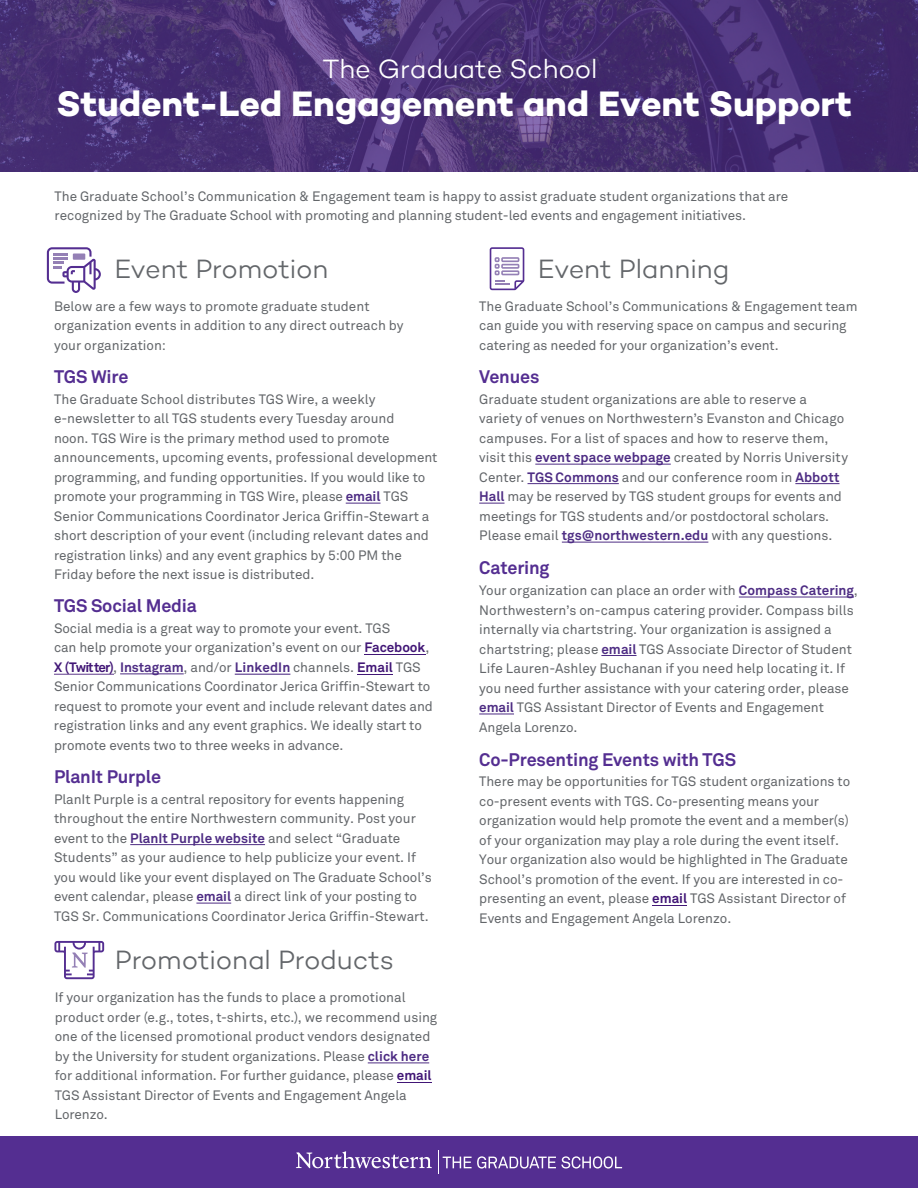
<style>
.page{position:relative;width:918px;height:1188px;background:#fff}
.page>*{position:absolute;margin:0;border:0;box-sizing:border-box;transform-origin:0 0}
.t1{font:700 36px "Campton";letter-spacing:-.005em;color:#fff}
.t2{font:300 27px "Campton";letter-spacing:-.005em;color:#63666a}
.t3{font:300 27px "Campton";letter-spacing:-.005em;color:#fff}
.t4{font:700 18px "Akkurat Pro";letter-spacing:-.01em;color:#542e91}
.t5{font:13.5px/19.5px "Akkurat Pro";letter-spacing:-.005em;color:#63666a}
.s1{font-weight:700;color:#4e2d84}
.s2{font-weight:700;color:#411676}
</style>
<div class="page">
<div style="left:0;top:1136px;width:918px;height:52px;background:#542e91"></div>
<svg style="left:296px;top:1151px;width:136px;height:17px"></svg>
<svg style="left:438px;top:1150px;width:184px;height:24px"></svg>
<img style="left:0;top:0;width:918px;height:171px">
<hr style="left:196px;top:903px;width:35px;height:1px;background:#4e2d84">
<hr style="left:130px;top:844px;width:135px;height:1px;background:#4e2d84">
<hr style="left:357px;top:674px;width:36px;height:1px;background:#411676">
<hr style="left:235px;top:674px;width:55px;height:1px;background:#4e2d84">
<hr style="left:120px;top:674px;width:64px;height:1px;background:#4e2d84">
<hr style="left:54px;top:674px;width:60px;height:1px;background:#411676">
<hr style="left:364px;top:654px;width:61px;height:1px;background:#411676">
<hr style="left:346px;top:503px;width:35px;height:1px;background:#4e2d84">
<hr style="left:652px;top:905px;width:35px;height:1px;background:#411676">
<hr style="left:479px;top:714px;width:35px;height:1px;background:#4e2d84">
<hr style="left:601px;top:655px;width:36px;height:1px;background:#4e2d84">
<hr style="left:739px;top:597px;width:115px;height:1px;background:#4e2d84">
<hr style="left:562px;top:542px;width:146px;height:1px;background:#4e2d84">
<svg style="left:479px;top:503px;width:26px;height:1px"></svg>
<hr style="left:795px;top:483px;width:45px;height:1px;background:#4e2d84">
<hr style="left:528px;top:483px;width:91px;height:1px;background:#4e2d84">
<hr style="left:535px;top:464px;width:136px;height:1px;background:#4e2d84">
<hr style="left:397px;top:1082px;width:35px;height:1px;background:#411676">
<hr style="left:368px;top:1063px;width:61px;height:1px;background:#4e2d84">
<svg style="left:47px;top:247px;width:54px;height:46px"></svg>
<svg style="left:490px;top:247px;width:34px;height:43px"></svg>
<svg style="left:54px;top:941px;width:50px;height:38px"></svg>
<h2 class="t3" style="left:322px;top:52px;width:276px">The Graduate School</h2>
<h1 class="t1" style="left:56px;top:81px;width:797px">Student-Led Engagement and Event Support</h1>
<p class="t5" style="left:54px;top:186px;width:735px">The Graduate School’s Communication &amp; Engagement team is happy to assist graduate student organizations that are recognized by The Graduate School with promoting and planning student-led events and engagement initiatives.</p>
<h2 class="t2" style="left:114px;top:252px;width:216px">Event Promotion</h2>
<p class="t5" style="left:54px;top:297px;width:351px">Below are a few ways to promote graduate student organization events in addition to any direct outreach by your organization:</p>
<h3 class="t4" style="left:54px;top:366px;width:76px">TGS Wire</h3>
<p class="t5" style="left:54px;top:389px;width:385px">The Graduate School distributes TGS Wire, a weekly e-newsletter to all TGS students every Tuesday around<br>noon. TGS Wire is the primary method used to promote announcements, upcoming events, professional development programming, and funding opportunities. If you would like to promote your programming in TGS Wire, please <span class="s1">email</span> TGS Senior Communications Coordinator Jerica Griffin-Stewart a short description of your event (including relevant dates and registration links) and any event graphics by 5:00 PM the Friday before the next issue is distributed.</p>
<h3 class="t4" style="left:54px;top:595px;width:144px">TGS Social Media</h3>
<p class="t5" style="left:54px;top:619px;width:380px">Social media is a great way to promote your event. TGS<br>can help promote your organization’s event on our <span class="s2">Facebook</span>, <span class="s2">X (Twitter)</span>, <span class="s1">Instagram</span>, and/or <span class="s1">LinkedIn</span> channels. <span class="s2">Email</span> TGS Senior Communications Coordinator Jerica Griffin-Stewart to request to promote your event and include relevant dates and registration links and any event graphics. We ideally start to promote events two to three weeks in advance.</p>
<h3 class="t4" style="left:54px;top:766px;width:109px">PlanIt Purple</h3>
<p class="t5" style="left:54px;top:789px;width:379px">PlanIt Purple is a central repository for events happening throughout the entire Northwestern community. Post your event to the <span class="s1">PlanIt Purple website</span> and select “Graduate Students” as your audience to help publicize your event. If you would like your event displayed on The Graduate School’s event calendar, please <span class="s1">email</span> a direct link of your posting to TGS Sr. Communications Coordinator Jerica Griffin-Stewart.</p>
<h2 class="t2" style="left:538px;top:252px;width:193px">Event Planning</h2>
<p class="t5" style="left:479px;top:297px;width:380px">The Graduate School’s Communications &amp; Engagement team can guide you with reserving space on campus and securing catering as needed for your organization’s event.</p>
<h3 class="t4" style="left:479px;top:366px;width:62px">Venues</h3>
<p class="t5" style="left:479px;top:389px;width:370px">Graduate student organizations are able to reserve a variety of venues on Northwestern’s Evanston and Chicago campuses. For a list of spaces and how to reserve them, visit this <span class="s1">event space webpage</span> created by Norris University Center. <span class="s1">TGS Commons</span> and our conference room in <span class="s1">Abbott Hall</span> may be reserved by TGS student groups for events and meetings for TGS students and/or postdoctoral scholars.<br>Please email <span class="s1">tgs@northwestern.edu</span> with any questions.</p>
<h3 class="t4" style="left:479px;top:557px;width:72px">Catering</h3>
<p class="t5" style="left:479px;top:581px;width:380px">Your organization can place an order with <span class="s1">Compass Catering</span>, Northwestern’s on-campus catering provider. Compass bills internally via chartstring. Your organization is assigned a chartstring; please <span class="s1">email</span> TGS Associate Director of Student Life Lauren-Ashley Buchanan if you need help locating it. If you need further assistance with your catering order, please <span class="s1">email</span> TGS Assistant Director of Events and Engagement Angela Lorenzo.</p>
<h3 class="t4" style="left:479px;top:748px;width:258px">Co-Presenting Events with TGS</h3>
<p class="t5" style="left:479px;top:772px;width:372px">There may be opportunities for TGS student organizations to co-present events with TGS. Co-presenting means your organization would help promote the event and a member(s) of your organization may play a role during the event itself.<br>Your organization also would be highlighted in The Graduate School’s promotion of the event. If you are interested in co&shy;presenting an event, please <span class="s2">email</span> TGS Assistant Director of Events and Engagement Angela Lorenzo.</p>
<h2 class="t2" style="left:115px;top:944px;width:280px">Promotional Products</h2>
<p class="t5" style="left:55px;top:988px;width:384px">If your organization has the funds to place a promotional product order (e.g., totes, t-shirts, etc.), we recommend using one of the licensed promotional product vendors designated by the University for student organizations. Please <span class="s1">click here </span>for additional information. For further guidance, please <span class="s2">email </span>TGS Assistant Director of Events and Engagement Angela Lorenzo.</p>
</div>
